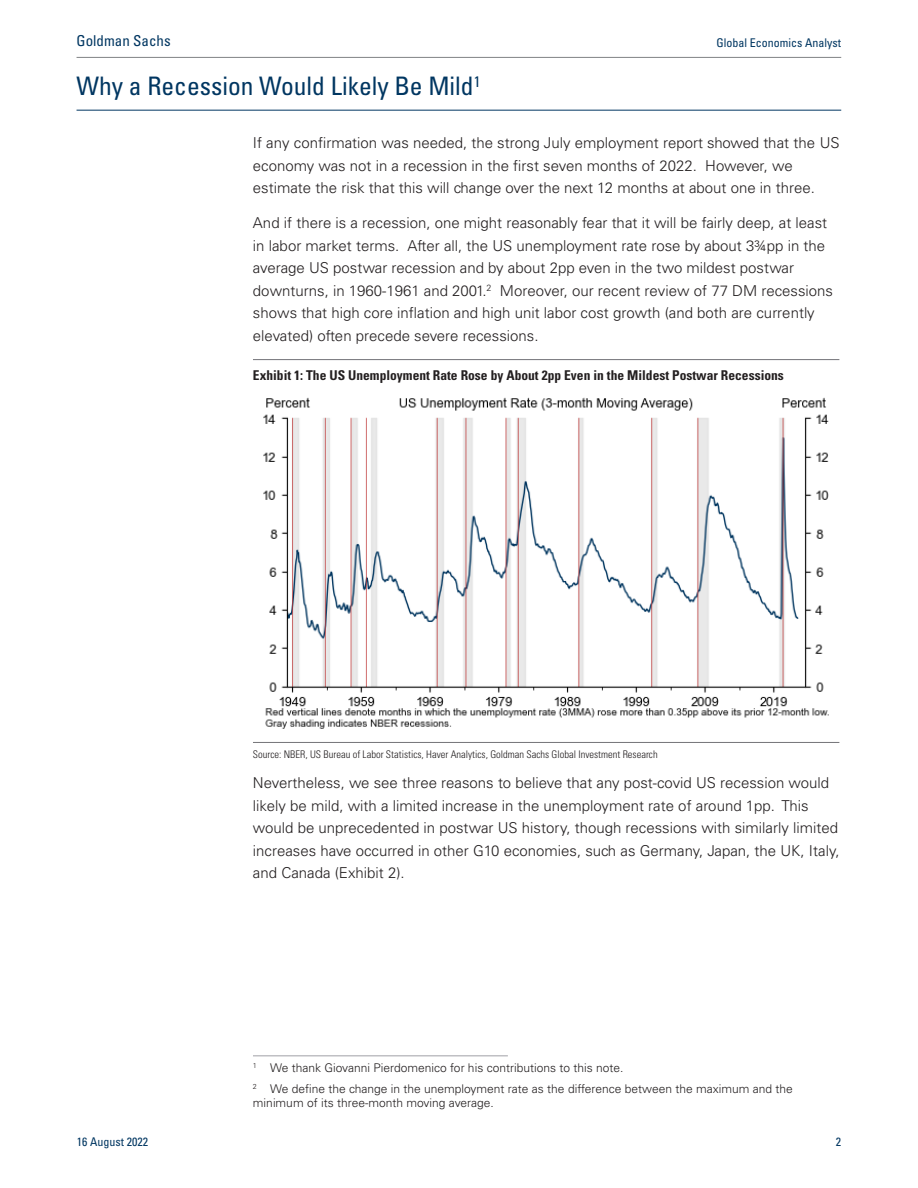
<style>
.page{position:relative;width:918px;height:1188px;background:#fff}
.page>*{position:absolute;margin:0;border:0;box-sizing:border-box;transform-origin:0 0}
.t1{font:condensed 25.5px "Univers LT Std";color:#003661}
.t2{font:300 15px/22.5px "Univers LT Std";color:#231f20}
.t3{font:condensed 15px "Univers LT Std";color:#003661}
.t4{font:700 condensed 13.5px "Univers LT Std";color:#231f20}
.t5{font:300 12px/14.4px "Univers LT Std";color:#231f20}
.t6{font:condensed 12px "Univers LT Std";color:#003661}
.t7{font:300 condensed 10.5px "Univers LT Std";color:#231f20}
</style>
<div class="page">
<hr style="left:77px;top:110px;width:764px;height:1px;background:#003661">
<hr style="left:253px;top:1055px;width:255px;height:1px;background:#a1a1a7">
<hr style="left:253px;top:359px;width:586px;height:1px;background:#737378">
<img style="left:263px;top:397px;width:566px;height:332px">
<hr style="left:253px;top:742px;width:586px;height:1px;background:#737378">
<hr style="left:77px;top:57px;width:764px;height:1px;background:#808285">
<p class="t3" style="left:77px;top:35px;width:96px">Goldman Sachs</p>
<p class="t6" style="left:717px;top:38px;width:126px">Global Economics Analyst</p>
<p class="t1" style="left:77px;top:76px;width:405px">Why a Recession Would Likely Be Mild<sup>1</sup></p>
<p class="t2" style="left:253px;top:133px;width:588px">If any confirmation was needed, the strong July employment report showed that the US economy was not in a recession in the first seven months of 2022. However, we estimate the risk that this will change over the next 12 months at about one in three.</p>
<p class="t2" style="left:253px;top:213px;width:582px">And if there is a recession, one might reasonably fear that it will be fairly deep, at least in labor market terms. After all, the US unemployment rate rose by about 3¾pp in the average US postwar recession and by about 2pp even in the two mildest postwar downturns, in 1960-1961 and 2001.<sup>2</sup> Moreover, our recent review of 77 DM recessions shows that high core inflation and high unit labor cost growth (and both are currently elevated) often precede severe recessions.</p>
<p class="t4" style="left:253px;top:370px;width:532px">Exhibit 1: The US Unemployment Rate Rose by About 2pp Even in the Mildest Postwar Recessions</p>
<p class="t7" style="left:253px;top:750px;width:406px">Source: NBER, US Bureau of Labor Statistics, Haver Analytics, Goldman Sachs Global Investment Research</p>
<p class="t2" style="left:253px;top:773px;width:588px">Nevertheless, we see three reasons to believe that any post-covid US recession would likely be mild, with a limited increase in the unemployment rate of around 1pp. This would be unprecedented in postwar US history, though recessions with similarly limited increases have occurred in other G10 economies, such as Germany, Japan, the UK, Italy, and Canada (Exhibit 2).</p>
<p class="t5" style="left:253px;top:1062px;width:372px"><sup>1</sup> We thank Giovanni Pierdomenico for his contributions to this note.</p>
<p class="t5" style="left:253px;top:1083px;width:541px"><sup>2</sup> We define the change in the unemployment rate as the difference between the maximum and the minimum of its three-month moving average.</p>
<p class="t6" style="left:77px;top:1137px;width:73px">16 August 2022</p>
<p class="t6" style="left:836px;top:1137px;width:7px">2</p>
</div>
